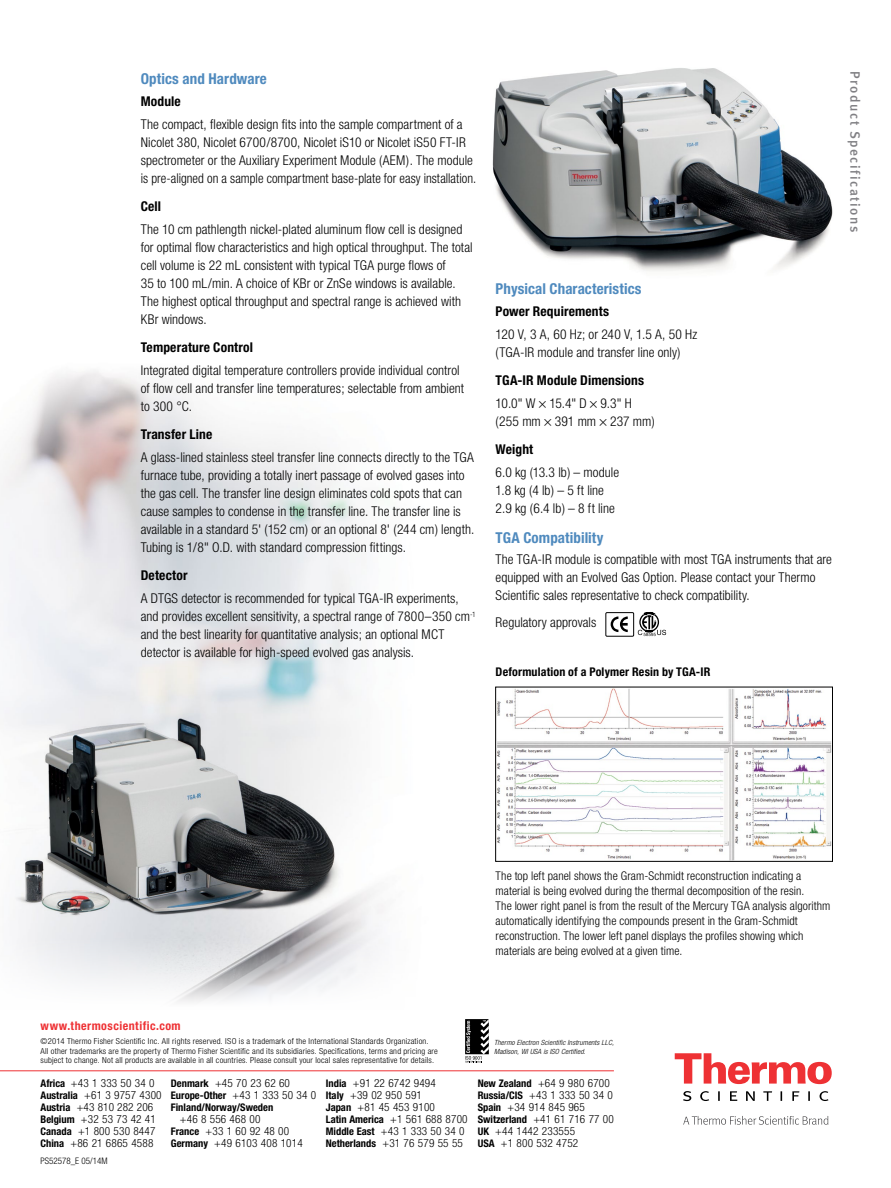
<style>
.page{position:relative;width:891px;height:1188px;background:#fff}
.page>*{position:absolute;margin:0;border:0;box-sizing:border-box;transform-origin:0 0}
.t1{font:700 condensed 15px "Helvetica Neue";letter-spacing:.005em;color:#4f8abe}
.t2{font:300 condensed 13.5px/18px "Helvetica Neue";letter-spacing:.005em;color:#000}
.t3{font:700 condensed 13.5px "Helvetica Neue";letter-spacing:.01em;color:#000}
.t4{font:13.5px "Meta Medium LF";letter-spacing:.105em;color:#807f83}
.t5{font:300 condensed 12px/15px "Helvetica Neue";letter-spacing:.01em;color:#000}
.t6{font:700 condensed 12px "Helvetica Neue";letter-spacing:.015em;color:#000}
.t7{font:700 condensed 12px "Helvetica Neue";letter-spacing:.04em;color:#ee3134}
.t8{font:300 condensed 11.25px/12px "Helvetica Neue";letter-spacing:.015em;color:#000}
.t9{font:700 condensed 10.5px/12px "Helvetica Neue";color:#000}
.t10{font:300 condensed 9px "Helvetica Neue";color:#000}
.t11{font:300 condensed 8.25px/9.8px "Helvetica Neue";letter-spacing:.02em;color:#000;scale:1.05 1}
.t12{font:italic 300 condensed 7.2px/8.2px "Helvetica Neue";letter-spacing:.01em;color:#000;scale:1.05 1}
.s1{font-weight:700;font-size:10.5px}
.s2{font-weight:300;font-size:11.25px}
</style>
<div class="page">
<hr style="left:0;top:1070px;width:614px;height:1px;background:#ee3134">
<svg style="left:465px;top:1019px;width:24px;height:44px"></svg>
<svg style="left:675px;top:1053px;width:157px;height:31px"></svg>
<svg style="left:683px;top:1091px;width:146px;height:10px"></svg>
<svg style="left:683px;top:1116px;width:145px;height:9px"></svg>
<div style="left:606px;top:612px;width:28px;height:24px;border:1px solid #000"></div>
<svg style="left:611px;top:616px;width:17px;height:16px"></svg>
<svg style="left:638px;top:612px;width:28px;height:24px"></svg>
<img style="left:0;top:680px;width:377px;height:289px">
<img style="left:25px;top:719px;width:309px;height:194px">
<img style="left:497px;top:689px;width:334px;height:171px">
<div style="left:495px;top:687px;width:338px;height:175px;border:1px solid #000"></div>
<img style="left:492px;top:68px;width:341px;height:203px">
<p class="t1" style="left:141px;top:69px;width:128px">Optics and Hardware</p>
<p class="t3" style="left:141px;top:93px;width:42px">Module</p>
<p class="t2" style="left:141px;top:115px;width:337px">The compact, flexible design fits into the sample compartment of a Nicolet 380, Nicolet 6700/8700, Nicolet iS10 or Nicolet iS50 FT-IR spectrometer or the Auxiliary Experiment Module (AEM). The module is pre-aligned on a sample compartment base-plate for easy installation.</p>
<p class="t3" style="left:141px;top:198px;width:22px">Cell</p>
<p class="t2" style="left:141px;top:220px;width:333px">The 10 cm pathlength nickel-plated aluminum flow cell is designed for optimal flow characteristics and high optical throughput. The total cell volume is 22 mL consistent with typical TGA purge flows of<br>35 to 100 mL/min. A choice of KBr or ZnSe windows is available.<br>The highest optical throughput and spectral range is achieved with KBr windows.</p>
<p class="t3" style="left:141px;top:339px;width:114px">Temperature Control</p>
<p class="t2" style="left:141px;top:361px;width:325px">Integrated digital temperature controllers provide individual control of flow cell and transfer line temperatures; selectable from ambient to 300 °C.</p>
<p class="t3" style="left:141px;top:426px;width:73px">Transfer Line</p>
<p class="t2" style="left:141px;top:448px;width:335px">A glass-lined stainless steel transfer line connects directly to the TGA furnace tube, providing a totally inert passage of evolved gases into the gas cell. The transfer line design eliminates cold spots that can cause samples to condense in the transfer line. The transfer line is available in a standard 5' (152 cm) or an optional 8' (244 cm) length.<br>Tubing is 1/8" O.D. with standard compression fittings.</p>
<p class="t3" style="left:141px;top:567px;width:48px">Detector</p>
<p class="t2" style="left:141px;top:589px;width:337px">A DTGS detector is recommended for typical TGA-IR experiments, and provides excellent sensitivity, a spectral range of 7800–350 cm<sup>-1 </sup>and the best linearity for quantitative analysis; an optional MCT detector is available for high-speed evolved gas analysis.</p>
<p class="t4" style="left:863px;top:71px;width:162px;rotate:90deg">Product Specifications</p>
<p class="t1" style="left:496px;top:279px;width:147px">Physical Characteristics</p>
<p class="t3" style="left:496px;top:303px;width:115px">Power Requirements</p>
<p class="t2" style="left:496px;top:325px;width:203px">120 V, 3 A, 60 Hz; or 240 V, 1.5 A, 50 Hz (TGA-IR module and transfer line only)</p>
<p class="t3" style="left:496px;top:372px;width:150px">TGA-IR Module Dimensions</p>
<p class="t2" style="left:496px;top:394px;width:161px">10.0" W 15.4" D 9.3" H (255 mm 391 mm 237 mm)</p>
<p class="t3" style="left:496px;top:441px;width:39px">Weight</p>
<p class="t2" style="left:496px;top:463px;width:125px">6.0 kg (13.3 lb) – module<br>1.8 kg (4 lb) – 5 ft line<br>2.9 kg (6.4 lb) – 8 ft line</p>
<p class="t1" style="left:496px;top:528px;width:109px">TGA Compatibility</p>
<p class="t2" style="left:496px;top:550px;width:338px">The TGA-IR module is compatible with most TGA instruments that are equipped with an Evolved Gas Option. Please contact your Thermo<br>Scientific sales representative to check compatibility.</p>
<p class="t2" style="left:496px;top:613px;width:102px">Regulatory approvals</p>
<p class="t6" style="left:496px;top:664px;width:216px">Deformulation of a Polymer Resin by TGA-IR</p>
<p class="t5" style="left:496px;top:869px;width:336px">The top left panel shows the Gram-Schmidt reconstruction indicating a material is being evolved during the thermal decomposition of the resin.<br>The lower right panel is from the result of the Mercury TGA analysis algorithm automatically identifying the compounds present in the Gram-Schmidt reconstruction. The lower left panel displays the profiles showing which materials are being evolved at a given time.</p>
<p class="t7" style="left:40px;top:1018px;width:142px">www.thermoscientific.com</p>
<p class="t11" style="left:40px;top:1036px;width:380px">©2014 Thermo Fisher Scientific Inc. All rights reserved. ISO is a trademark of the International Standards Organization.<br>All other trademarks are the property of Thermo Fisher Scientific and its subsidiaries. Specifications, terms and pricing are subject to change. Not all products are available in all countries. Please consult your local sales representative for details.</p>
<p class="t12" style="left:494px;top:1039px;width:115px">Thermo Electron Scientific Instruments LLC,<br>Madison, WI USA is ISO Certified.</p>
<p class="t8" style="left:40px;top:1077px;width:123px"><span class="s1">Africa</span> +43 1 333 50 34 0<br><span class="s1">Australia</span> +61 3 9757 4300<br><span class="s1">Austria</span> +43 810 282 206<br><span class="s1">Belgium</span> +32 53 73 42 41<br><span class="s1">Canada</span> +1 800 530 8447<br><span class="s1">China</span> +86 21 6865 4588</p>
<p class="t8" style="left:171px;top:1077px;width:121px"><span class="s1">Denmark</span> +45 70 23 62 60</p>
<p class="t9" style="left:171px;top:1090px;width:147px">Europe-Other <span class="s2">+43 1 333 50 34 0<br></span>Finland/Norway/Sweden</p>
<p class="t8" style="left:171px;top:1113px;width:133px;text-indent:9px">+46 8 556 468 00<br><span class="s1">France</span> +33 1 60 92 48 00<br><span class="s1">Germany</span> +49 6103 408 1014</p>
<p class="t10" style="left:40px;top:1156px;width:69px">PS52578_E 05/14M</p>
<p class="t8" style="left:326px;top:1077px;width:112px"><span class="s1">India</span> +91 22 6742 9494<br><span class="s1">Italy</span> +39 02 950 591<br><span class="s1">Japan</span> +81 45 453 9100</p>
<p class="t9" style="left:326px;top:1114px;width:143px">Latin America <span class="s2">+1 561 688 8700</span></p>
<p class="t8" style="left:326px;top:1125px;width:140px"><span class="s1">Middle East</span> +43 1 333 50 34 0<br><span class="s1">Netherlands</span> +31 76 579 55 55</p>
<p class="t8" style="left:478px;top:1077px;width:138px"><span class="s1">New Zealand</span> +64 9 980 6700<br><span class="s1">Russia/CIS</span> +43 1 333 50 34 0<br><span class="s1">Spain</span> +34 914 845 965<br><span class="s1">Switzerland</span> +41 61 716 77 00<br><span class="s1">UK</span> +44 1442 233555<br><span class="s1">USA</span> +1 800 532 4752</p>
</div>
